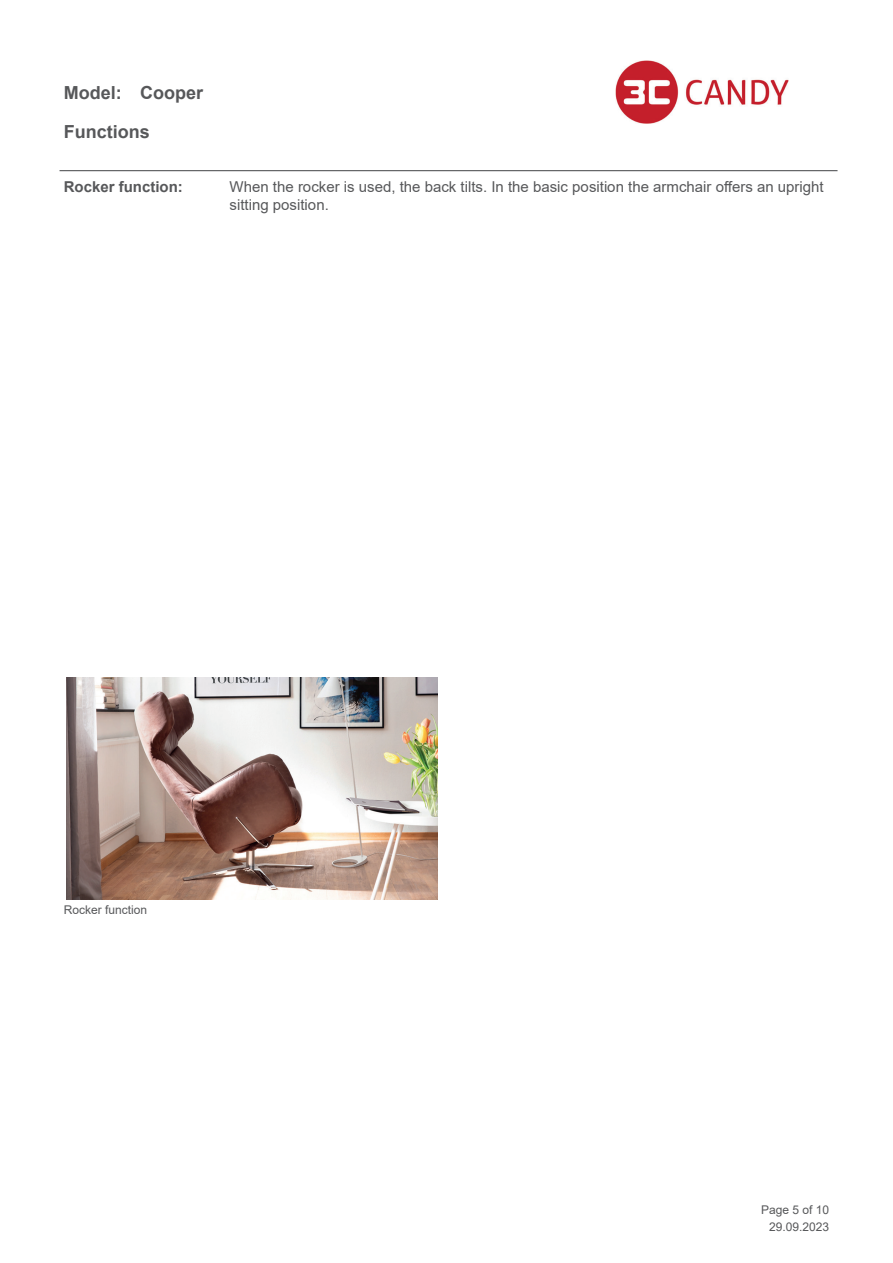
<style>
.page{position:relative;width:893px;height:1263px;background:#fff}
.page>*{position:absolute;margin:0;border:0;box-sizing:border-box;transform-origin:0 0}
.t1{font:700 18px "Arial";color:#57585a}
.t2{font:15px/18px "Arial";color:#57585a}
.t3{font:700 15px "Arial";color:#57585a}
.t4{font:12px/17px "Arial";color:#57585a;text-align:right}
</style>
<div class="page">
<hr style="left:60px;top:170px;width:777px;height:1px;background:#57585a">
<img style="left:66px;top:677px;width:371px;height:222px">
<img style="left:615px;top:60px;width:173px;height:63px">
<p class="t1" style="left:64px;top:80px;width:59px">Model:</p>
<p class="t1" style="left:140px;top:80px;width:65px">Cooper</p>
<p class="t1" style="left:64px;top:119px;width:88px">Functions</p>
<p class="t3" style="left:64px;top:176px;width:121px">Rocker function:</p>
<p class="t2" style="left:230px;top:177px;width:596px">When the rocker is used, the back tilts. In the basic position the armchair offers an upright sitting position.</p>
<p class="t4" style="left:64px;top:902px;width:85px">Rocker function</p>
<p class="t4" style="left:761px;top:1201px;width:70px">Page 5 of 10<br>29.09.2023</p>
</div>
